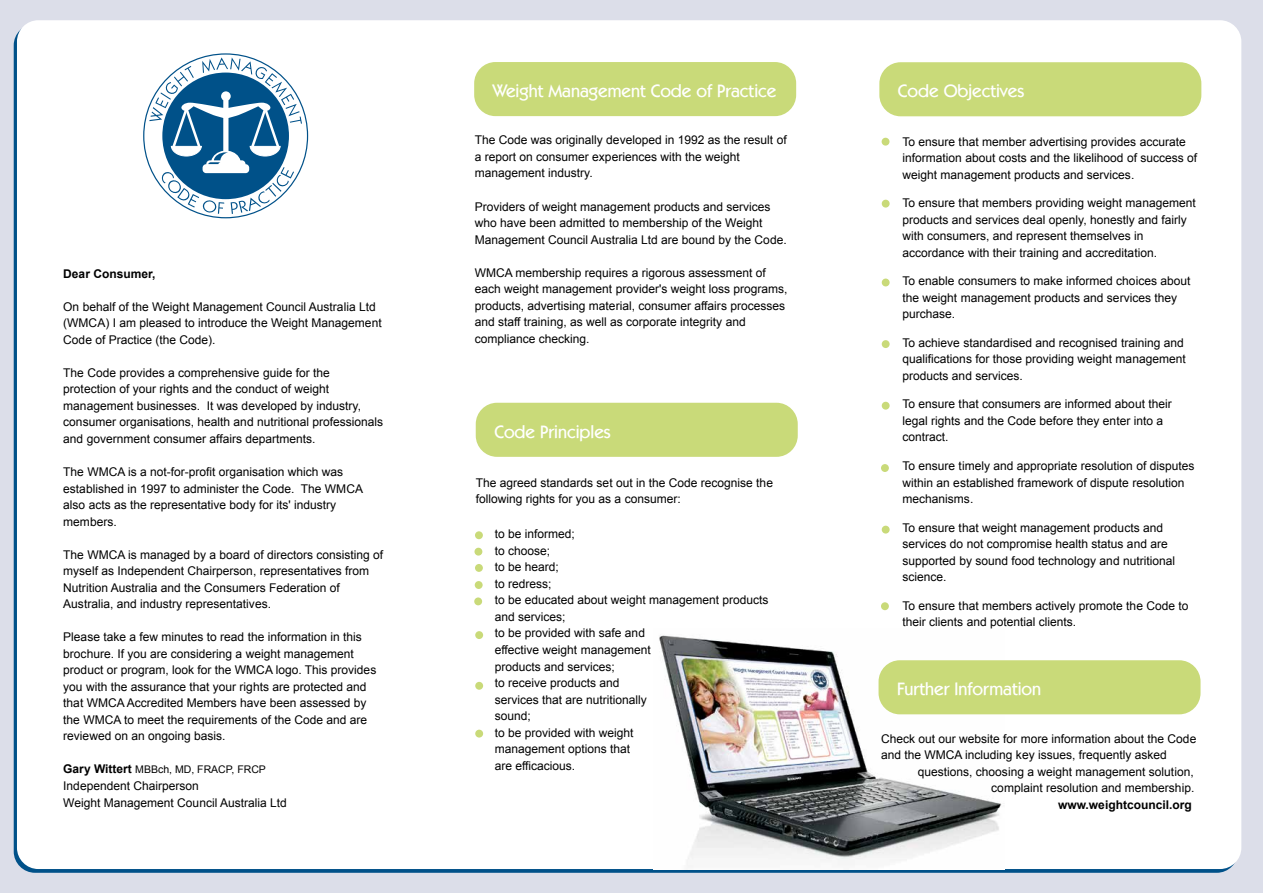
<style>
.page{position:relative;width:1263px;height:893px;background:#dcdee9}
.page>*{position:absolute;margin:0;border:0;box-sizing:border-box;transform-origin:0 0}
.t1{font:500 18px "Kabel IT Cby BT";color:#fff}
.t2{font:12px/16.5px "Arial";color:#000}
.t3{font:700 12px "Arial";color:#000}
.t4{font:10.5px "Arial";color:#000}
.s1{font-weight:700;font-size:12px}
</style>
<div class="page">
<div style="left:17px;top:20px;width:1224px;height:849px;background:#fff;border-radius:21px"></div>
<img style="left:659px;top:635px;width:345px;height:226px">
<div style="left:474px;top:62px;width:322px;height:54px;background:#c9da79;border-radius:21px"></div>
<svg style="left:144px;top:54px;width:164px;height:164px"></svg>
<svg style="left:149px;top:57px;width:153px;height:157px"></svg>
<div style="left:476px;top:403px;width:322px;height:54px;background:#c9da79;border-radius:21px"></div>
<div style="left:475px;top:531px;width:8px;height:8px;background:#c9da79;border-radius:50%"></div>
<div style="left:474px;top:548px;width:8px;height:8px;background:#c9da79;border-radius:50%"></div>
<div style="left:475px;top:564px;width:8px;height:8px;background:#c9da79;border-radius:50%"></div>
<div style="left:475px;top:581px;width:8px;height:8px;background:#c9da79;border-radius:50%"></div>
<div style="left:474px;top:597px;width:8px;height:8px;background:#c9da79;border-radius:50%"></div>
<div style="left:475px;top:631px;width:8px;height:8px;background:#c9da79;border-radius:50%"></div>
<div style="left:475px;top:682px;width:8px;height:8px;background:#c9da79;border-radius:50%"></div>
<div style="left:475px;top:730px;width:8px;height:7px;background:#c9da79;border-radius:50%"></div>
<div style="left:879px;top:62px;width:322px;height:54px;background:#c9da79;border-radius:21px"></div>
<div style="left:878px;top:660px;width:322px;height:54px;background:#c9da79;border-radius:21px"></div>
<div style="left:882px;top:138px;width:7px;height:8px;background:#c9da79;border-radius:50%"></div>
<div style="left:882px;top:200px;width:8px;height:8px;background:#c9da79;border-radius:50%"></div>
<div style="left:882px;top:279px;width:8px;height:7px;background:#c9da79;border-radius:50%"></div>
<div style="left:882px;top:340px;width:8px;height:8px;background:#c9da79;border-radius:50%"></div>
<div style="left:882px;top:402px;width:8px;height:8px;background:#c9da79;border-radius:50%"></div>
<div style="left:881px;top:464px;width:8px;height:8px;background:#c9da79;border-radius:50%"></div>
<div style="left:882px;top:526px;width:8px;height:8px;background:#c9da79;border-radius:50%"></div>
<div style="left:881px;top:602px;width:8px;height:8px;background:#c9da79;border-radius:50%"></div>
<p class="t3" style="left:63px;top:266px;width:94px">Dear Consumer,</p>
<p class="t2" style="left:63px;top:298px;width:320px">On behalf of the Weight Management Council Australia Ltd (WMCA) I am pleased to introduce the Weight Management<br>Code of Practice (the Code).</p>
<p class="t2" style="left:63px;top:365px;width:321px">The Code provides a comprehensive guide for the protection of your rights and the conduct of weight management businesses. It was developed by industry, consumer organisations, health and nutritional professionals and government consumer affairs departments.</p>
<p class="t2" style="left:63px;top:464px;width:301px">The WMCA is a not-for-profit organisation which was established in 1997 to administer the Code. The WMCA also acts as the representative body for its' industry members.</p>
<p class="t2" style="left:63px;top:546px;width:321px">The WMCA is managed by a board of directors consisting of myself as Independent Chairperson, representatives from Nutrition Australia and the Consumers Federation of Australia, and industry representatives.</p>
<p class="t2" style="left:63px;top:629px;width:315px">Please take a few minutes to read the information in this brochure. If you are considering a weight management product or program, look for the WMCA logo. This provides you with the assurance that your rights are protected and that WMCA Accredited Members have been assessed by the WMCA to meet the requirements of the Code and are reviewed on an ongoing basis.</p>
<p class="t4" style="left:63px;top:763px;width:204px"><span class="s1">Gary Wittert</span> MBBch, MD, FRACP, FRCP</p>
<p class="t2" style="left:63px;top:778px;width:225px">Independent Chairperson<br>Weight Management Council Australia Ltd</p>
<h1 class="t1" style="left:493px;top:80px;width:285px">Weight Management Code of Practice</h1>
<p class="t2" style="left:475px;top:132px;width:313px">The Code was originally developed in 1992 as the result of a report on consumer experiences with the weight management industry.</p>
<p class="t2" style="left:475px;top:198px;width:313px">Providers of weight management products and services who have been admitted to membership of the Weight<br>Management Council Australia Ltd are bound by the Code.</p>
<p class="t2" style="left:475px;top:264px;width:314px">WMCA membership requires a rigorous assessment of each weight management provider's weight loss programs, products, advertising material, consumer affairs processes and staff training, as well as corporate integrity and compliance checking.</p>
<h1 class="t1" style="left:494px;top:420px;width:118px">Code Principles</h1>
<p class="t2" style="left:476px;top:475px;width:299px">The agreed standards set out in the Code recognise the following rights for you as a consumer:</p>
<p class="t2" style="left:495px;top:526px;width:275px">to be informed;<br>to choose;<br>to be heard;<br>to redress;<br>to be educated about weight management products and services;<br>to be provided with safe and<br>effective weight management<br>products and services;<br>to receive products and<br>services that are nutritionally<br>sound;<br>to be provided with weight<br>management options that<br>are efficacious.</p>
<h1 class="t1" style="left:898px;top:80px;width:128px">Code Objectives</h1>
<p class="t2" style="left:902px;top:133px;width:296px">To ensure that member advertising provides accurate information about costs and the likelihood of success of weight management products and services.</p>
<p class="t2" style="left:902px;top:195px;width:295px">To ensure that members providing weight management products and services deal openly, honestly and fairly with consumers, and represent themselves in accordance with their training and accreditation.</p>
<p class="t2" style="left:902px;top:273px;width:289px">To enable consumers to make informed choices about the weight management products and services they purchase.</p>
<p class="t2" style="left:902px;top:334px;width:285px">To achieve standardised and recognised training and qualifications for those providing weight management products and services.</p>
<p class="t2" style="left:902px;top:396px;width:271px">To ensure that consumers are informed about their legal rights and the Code before they enter into a contract.</p>
<p class="t2" style="left:902px;top:458px;width:293px">To ensure timely and appropriate resolution of disputes within an established framework of dispute resolution mechanisms.</p>
<p class="t2" style="left:902px;top:519px;width:274px">To ensure that weight management products and services do not compromise health status and are supported by sound food technology and nutritional science.</p>
<p class="t2" style="left:902px;top:597px;width:287px">To ensure that members actively promote the Code to their clients and potential clients.</p>
<h1 class="t1" style="left:897px;top:678px;width:146px">Further Information</h1>
<p class="t2" style="left:881px;top:730px;width:317px">Check out our website for more information about the Code and the WMCA including key issues, frequently asked</p>
<p class="t2" style="left:918px;top:763px;width:278px;text-align:right">questions, choosing a weight management solution, complaint resolution and membership.</p>
<p class="t3" style="left:1058px;top:797px;width:135px">www.weightcouncil.org</p>
</div>
